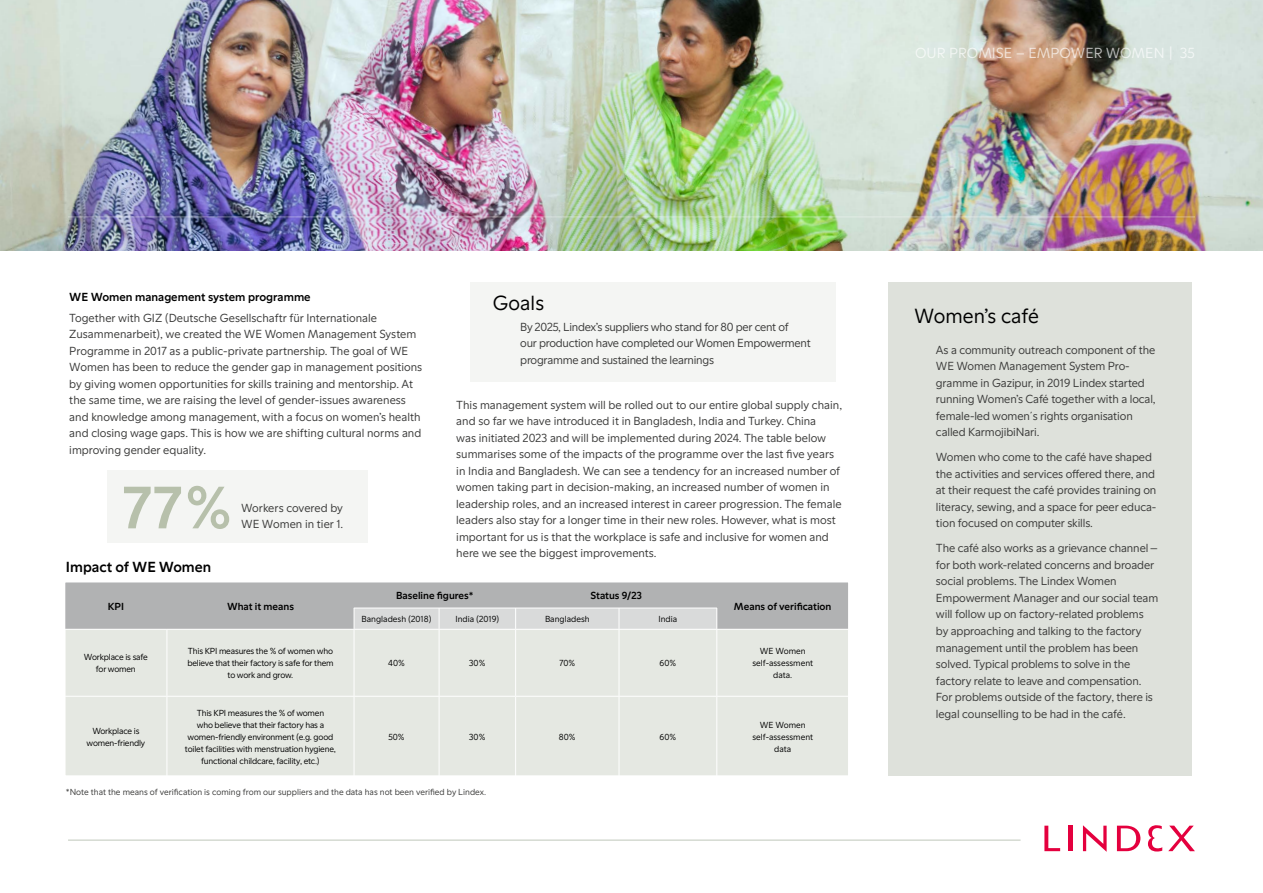
<style>
.page{position:relative;width:1263px;height:893px;background:#fff}
.page>*{position:absolute;margin:0;border:0;box-sizing:border-box;transform-origin:0 0}
.t1{font:600 61.2px "Lindex Sans";color:#b7c0ab}
.t2{font:21px "Lindex Sans";color:#000}
.t3{font:15px "Lindex Sans";color:#fff}
.t4{font:600 15px "Lindex Sans";color:#000}
.t5{font:12px/16.5px "Lindex Sans";letter-spacing:-.01em;color:#3a3a39}
.t6{font:600 12px "Lindex Sans";color:#000}
.t7{font:600 10.5px "Lindex Sans";color:#000}
.t8{font:9px/12px "Lindex Sans";letter-spacing:-.02em;color:#000;text-align:center}
.t9{font:9px "Lindex Sans";color:#3a3a39}
.t10{font:9px/12px "Lindex Sans";color:#000;text-align:center}
</style>
<div class="page">
<img style="left:0;top:0;width:1263px;height:251px">
<svg style="left:1044px;top:826px;width:16px;height:25px"></svg>
<hr style="left:1069px;top:826px;width:4px;height:25px;background:#e4003e">
<svg style="left:1083px;top:825px;width:23px;height:27px"></svg>
<svg style="left:1117px;top:826px;width:23px;height:25px"></svg>
<svg style="left:1168px;top:826px;width:27px;height:25px"></svg>
<svg style="left:1148px;top:825px;width:14px;height:26px"></svg>
<hr style="left:68px;top:840px;width:952px;height:1px;background:#c0c8ba">
<hr style="left:68px;top:216px;width:1127px;height:2px;background:#fff">
<div style="left:470px;top:282px;width:366px;height:100px;background:#f4f5f3"></div>
<div style="left:889px;top:282px;width:303px;height:494px;background:#dee1db"></div>
<div style="left:66px;top:630px;width:782px;height:145px;background:#e5e8e2"></div>
<hr style="left:167px;top:697px;width:1px;height:79px;background:#fff">
<hr style="left:167px;top:630px;width:1px;height:66px;background:#fff">
<hr style="left:64px;top:696px;width:103px;height:1px;background:#fff">
<hr style="left:167px;top:696px;width:187px;height:1px;background:#fff">
<hr style="left:354px;top:696px;width:85px;height:1px;background:#fff">
<hr style="left:439px;top:696px;width:77px;height:1px;background:#fff">
<hr style="left:516px;top:696px;width:103px;height:1px;background:#fff">
<hr style="left:619px;top:696px;width:98px;height:1px;background:#fff">
<hr style="left:717px;top:696px;width:132px;height:1px;background:#fff">
<hr style="left:354px;top:630px;width:1px;height:66px;background:#fff">
<hr style="left:354px;top:697px;width:1px;height:79px;background:#fff">
<hr style="left:439px;top:630px;width:1px;height:66px;background:#fff">
<hr style="left:439px;top:697px;width:1px;height:79px;background:#fff">
<hr style="left:515px;top:630px;width:1px;height:66px;background:#fff">
<hr style="left:515px;top:697px;width:1px;height:79px;background:#fff">
<hr style="left:619px;top:630px;width:1px;height:66px;background:#fff">
<hr style="left:716px;top:630px;width:1px;height:66px;background:#fff">
<hr style="left:619px;top:697px;width:1px;height:79px;background:#fff">
<hr style="left:716px;top:697px;width:1px;height:79px;background:#fff">
<svg style="left:66px;top:583px;width:782px;height:46px;background:#b9babb"></svg>
<hr style="left:354px;top:608px;width:363px;height:1px;background:#fff">
<div style="left:107px;top:470px;width:261px;height:72px;background:#f4f5f3"></div>
<p class="t3" style="left:915px;top:44px;width:281px">OUR PROMISE – EMPOWER WOMEN | 35</p>
<p class="t6" style="left:69px;top:290px;width:243px">WE Women management system programme</p>
<p class="t5" style="left:69px;top:309px;width:354px">Together with GIZ (Deutsche Gesellschaftr für Internationale Zusammenarbeit), we created the WE Women Management System Programme in 2017 as a public-private partnership. The goal of WE Women has been to reduce the gender gap in management positions by giving women opportunities for skills training and mentorship. At the same time, we are raising the level of gender-issues awareness and knowledge among management, with a focus on women’s health and closing wage gaps. This is how we are shifting cultural norms and improving gender equality.</p>
<h1 class="t1" style="left:123px;top:472px;width:111px">77%</h1>
<p class="t5" style="left:241px;top:499px;width:103px">Workers covered by</p>
<p class="t5" style="left:241px;top:516px;width:104px">WE Women in tier 1.</p>
<p class="t4" style="left:66px;top:558px;width:147px">Impact of WE Women</p>
<h2 class="t2" style="left:493px;top:291px;width:53px">Goals</h2>
<p class="t5" style="left:520px;top:318px;width:292px">By 2025, Lindex’s suppliers who stand for 80 per cent of<br>our production have completed our Women Empowerment programme and sustained the learnings</p>
<p class="t5" style="left:456px;top:396px;width:387px">This management system will be rolled out to our entire global supply chain, and so far we have introduced it in Bangladesh, India and Turkey. China<br>was initiated 2023 and will be implemented during 2024. The table below summarises some of the impacts of the programme over the last five years in India and Bangladesh. We can see a tendency for an increased number of women taking part in decision-making, an increased number of women in leadership roles, and an increased interest in career progression. The female leaders also stay for a longer time in their new roles. However, what is most important for us is that the workplace is safe and inclusive for women and here we see the biggest improvements.</p>
<p class="t7" style="left:108px;top:600px;width:18px">KPI</p>
<p class="t7" style="left:227px;top:600px;width:68px">What it means</p>
<p class="t7" style="left:396px;top:589px;width:79px">Baseline figures*</p>
<p class="t7" style="left:590px;top:589px;width:53px">Status 9/23</p>
<p class="t10" style="left:362px;top:613px;width:71px">Bangladesh (2018)</p>
<p class="t10" style="left:455px;top:613px;width:45px">India (2019)</p>
<p class="t10" style="left:545px;top:613px;width:46px">Bangladesh</p>
<p class="t8" style="left:658px;top:613px;width:20px">India</p>
<p class="t7" style="left:734px;top:600px;width:99px">Means of verification</p>
<p class="t8" style="left:84px;top:651px;width:65px">Workplace is safe for women</p>
<p class="t8" style="left:187px;top:645px;width:148px">This KPI measures the % of women who believe that their factory is safe for them to work and grow.</p>
<p class="t8" style="left:388px;top:657px;width:18px">40%</p>
<p class="t8" style="left:469px;top:657px;width:18px">30%</p>
<p class="t8" style="left:559px;top:657px;width:17px">70%</p>
<p class="t8" style="left:660px;top:657px;width:18px">60%</p>
<p class="t10" style="left:752px;top:645px;width:62px">WE Women self-assessment data.</p>
<p class="t8" style="left:185px;top:707px;width:153px">This KPI measures the % of women<br>who believe that their factory has a women-friendly environment (e.g. good toilet facilities with menstruation hygiene, functional childcare, facility, etc.)</p>
<p class="t8" style="left:388px;top:731px;width:18px">50%</p>
<p class="t8" style="left:469px;top:731px;width:18px">30%</p>
<p class="t8" style="left:559px;top:731px;width:18px">80%</p>
<p class="t8" style="left:660px;top:731px;width:18px">60%</p>
<p class="t10" style="left:752px;top:719px;width:62px">WE Women self-assessment data</p>
<p class="t9" style="left:66px;top:786px;width:422px">*Note that the means of verification is coming from our suppliers and the data has not been verified by Lindex.</p>
<p class="t8" style="left:87px;top:725px;width:60px">Workplace is women-friendly</p>
<h2 class="t2" style="left:914px;top:304px;width:126px">Women’s café</h2>
<p class="t5" style="left:936px;top:342px;width:221px">As a community outreach component of the WE Women Management System Pro&shy;gramme in Gazipur, in 2019 Lindex started running Women’s Café together with a local, female-led women´s rights organisation called KarmojibiNari.</p>
<p class="t5" style="left:936px;top:449px;width:222px">Women who come to the café have shaped the activities and services offered there, and at their request the café provides training on literacy, sewing, and a space for peer educa&shy;tion focused on computer skills.</p>
<p class="t5" style="left:936px;top:540px;width:224px">The café also works as a grievance channel — for both work-related concerns and broader social problems. The Lindex Women Empowerment Manager and our social team will follow up on factory-related problems by approaching and talking to the factory management until the problem has been solved. Typical problems to solve in the factory relate to leave and compensation.<br>For problems outside of the factory, there is legal counselling to be had in the café.</p>
</div>
